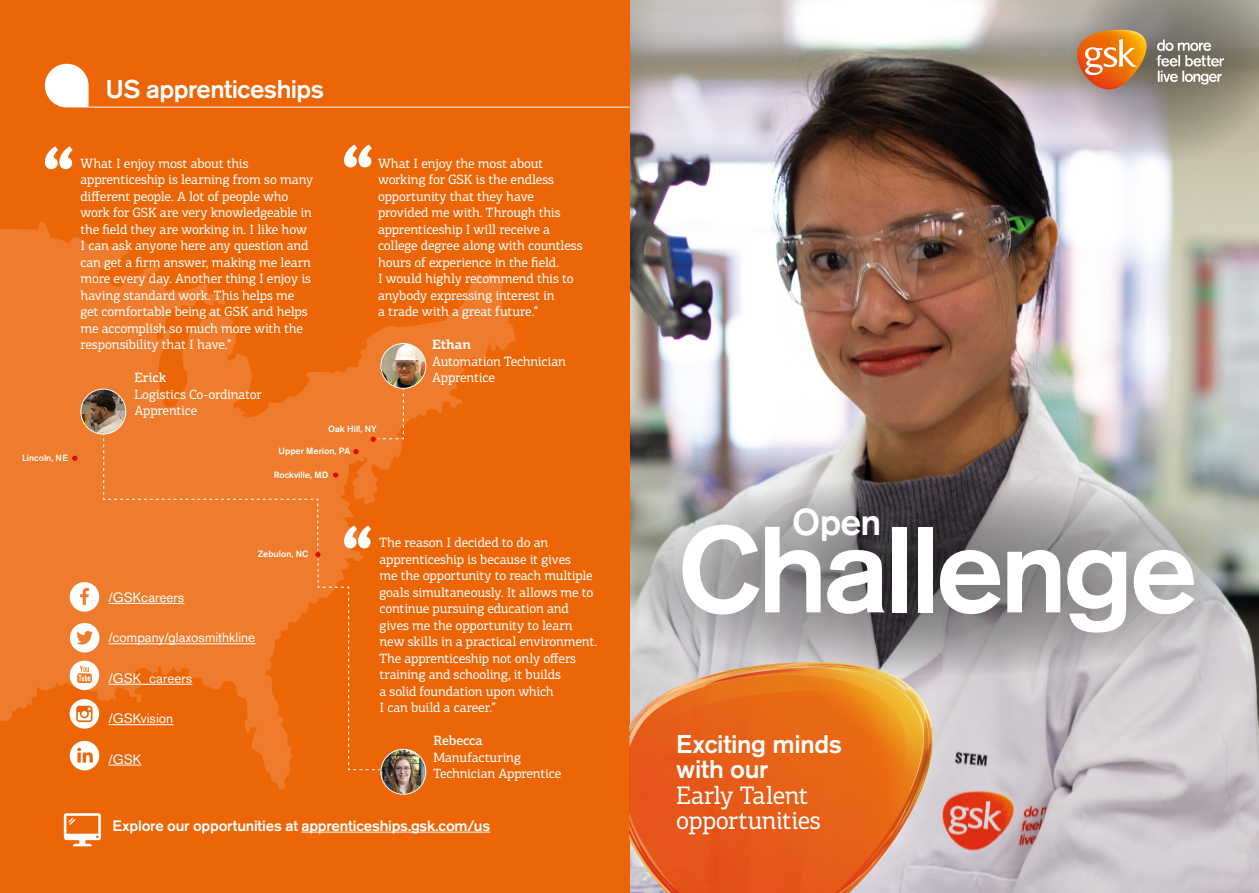
<style>
.page{position:relative;width:1259px;height:893px;background:#fff}
.page>*{position:absolute;margin:0;border:0;box-sizing:border-box;transform-origin:0 0}
.t1{font:500 121.2px "Akzidenz Grotesk BE";letter-spacing:-.035em;color:#fff}
.t2{font:500 37.2px "Akzidenz Grotesk BE";color:#fff}
.t3{font:500 25.5px/25.5px "Akzidenz Grotesk BE";letter-spacing:-.015em;color:#fff}
.t4{font:25.5px/25.5px "PF Centro Slab Pro";letter-spacing:-.025em;color:#fff}
.t5{font:500 15px "Akzidenz Grotesk BE";letter-spacing:-.015em;color:#fff}
.t6{font:13.5px/16.5px "PF Centro Slab Pro";letter-spacing:-.015em;color:#fff}
.t7{font:13.5px "Akzidenz Grotesk BE";letter-spacing:.005em;color:#fff}
.t8{font:500 13.5px "PF Centro Slab Pro";letter-spacing:-.005em;color:#fff}
.t9{font:700 13.5px "PF Centro Slab Pro";letter-spacing:-.005em;color:#fff}
.t10{font:500 9px "Akzidenz Grotesk BE";color:#fcfeff}
</style>
<div class="page">
<img style="left:629px;top:0;width:630px;height:893px">
<svg style="left:629px;top:476px;width:630px;height:200px;background:#9c9491"></svg>
<div style="left:0;top:0;width:629px;height:893px;background:#ec6608"></div>
<svg style="left:0;top:221px;width:516px;height:568px"></svg>
<svg style="left:629px;top:662px;width:305px;height:231px;background:#e47736"></svg>
<hr style="left:301px;top:832px;width:189px;height:1px;background:#fff">
<svg style="left:64px;top:813px;width:37px;height:33px"></svg>
<svg style="left:45px;top:146px;width:28px;height:23px"></svg>
<svg style="left:344px;top:145px;width:28px;height:22px"></svg>
<svg style="left:45px;top:64px;width:44px;height:43px;background:#fbe6d7"></svg>
<hr style="left:89px;top:107px;width:540px;height:1px;background:#fff">
<img style="left:381px;top:343px;width:45px;height:45px;border-radius:22px">
<div style="left:380px;top:343px;width:46px;height:46px;border:1px solid #fff;border-radius:50%"></div>
<img style="left:381px;top:749px;width:45px;height:45px;border-radius:22px">
<div style="left:380px;top:749px;width:46px;height:46px;border:1px solid #fff;border-radius:50%"></div>
<svg style="left:1070px;top:0;width:189px;height:162px;background:#ac9d8d"></svg>
<svg style="left:70px;top:388px;width:334px;height:382px"></svg>
<h3 class="t3" style="left:105px;top:76px;width:220px">US apprenticeships</h3>
<p class="t10" style="left:22px;top:453px;width:47px">Lincoln, NE</p>
<p class="t6" style="left:80px;top:155px;width:234px">What I enjoy most about this apprenticeship is learning from so many different people. A lot of people who work for GSK are very knowledgeable in the field they are working in. I like how I can ask anyone here any question and can get a firm answer, making me learn more every day. Another thing I enjoy is having standard work. This helps me get comfortable being at GSK and helps me accomplish so much more with the responsibility that I have.”</p>
<p class="t8" style="left:134px;top:369px;width:33px">Erick</p>
<p class="t6" style="left:134px;top:386px;width:129px">Logistics Co-ordinator<br>Apprentice</p>
<p class="t6" style="left:378px;top:155px;width:206px">What I enjoy the most about working for GSK is the endless opportunity that they have provided me with. Through this apprenticeship I will receive a college degree along with countless hours of experience in the field.<br>I would highly recommend this to anybody expressing interest in<br>a trade with a great future.”</p>
<p class="t9" style="left:432px;top:336px;width:41px">Ethan</p>
<p class="t6" style="left:432px;top:353px;width:135px">Automation Technician<br>Apprentice</p>
<p class="t10" style="left:328px;top:423px;width:50px">Oak Hill, NY</p>
<p class="t10" style="left:278px;top:446px;width:73px">Upper Merion, PA</p>
<p class="t10" style="left:274px;top:469px;width:56px">Rockville, MD</p>
<p class="t6" style="left:379px;top:534px;width:219px">The reason I decided to do an apprenticeship is because it gives<br>me the opportunity to reach multiple goals simultaneously. It allows me to continue pursuing education and gives me the opportunity to learn new skills in a practical environment.<br>The apprenticeship not only offers training and schooling, it builds<br>a solid foundation upon which<br>I can build a career.”</p>
<p class="t8" style="left:433px;top:732px;width:51px">Rebecca</p>
<p class="t6" style="left:433px;top:749px;width:129px">Manufacturing<br>Technician Apprentice</p>
<p class="t5" style="left:113px;top:816px;width:379px">Explore our opportunities at apprenticeships.gsk.com/us</p>
<p class="t10" style="left:258px;top:548px;width:52px">Zebulon, NC</p>
<p class="t7" style="left:108px;top:589px;width:77px">/GSKcareers</p>
<p class="t7" style="left:108px;top:630px;width:148px">/company/glaxosmithkline</p>
<p class="t7" style="left:108px;top:670px;width:85px">/GSK_careers</p>
<p class="t7" style="left:108px;top:711px;width:66px">/GSKvision</p>
<p class="t7" style="left:108px;top:751px;width:34px">/GSK</p>
<h2 class="t2" style="left:792px;top:499px;width:91px">Open</h2>
<h1 class="t1" style="left:678px;top:496px;width:521px">Challenge</h1>
<h3 class="t3" style="left:676px;top:731px;width:167px">Exciting minds with our</h3>
<h3 class="t4" style="left:676px;top:782px;width:146px">Early Talent opportunities</h3>
</div>
